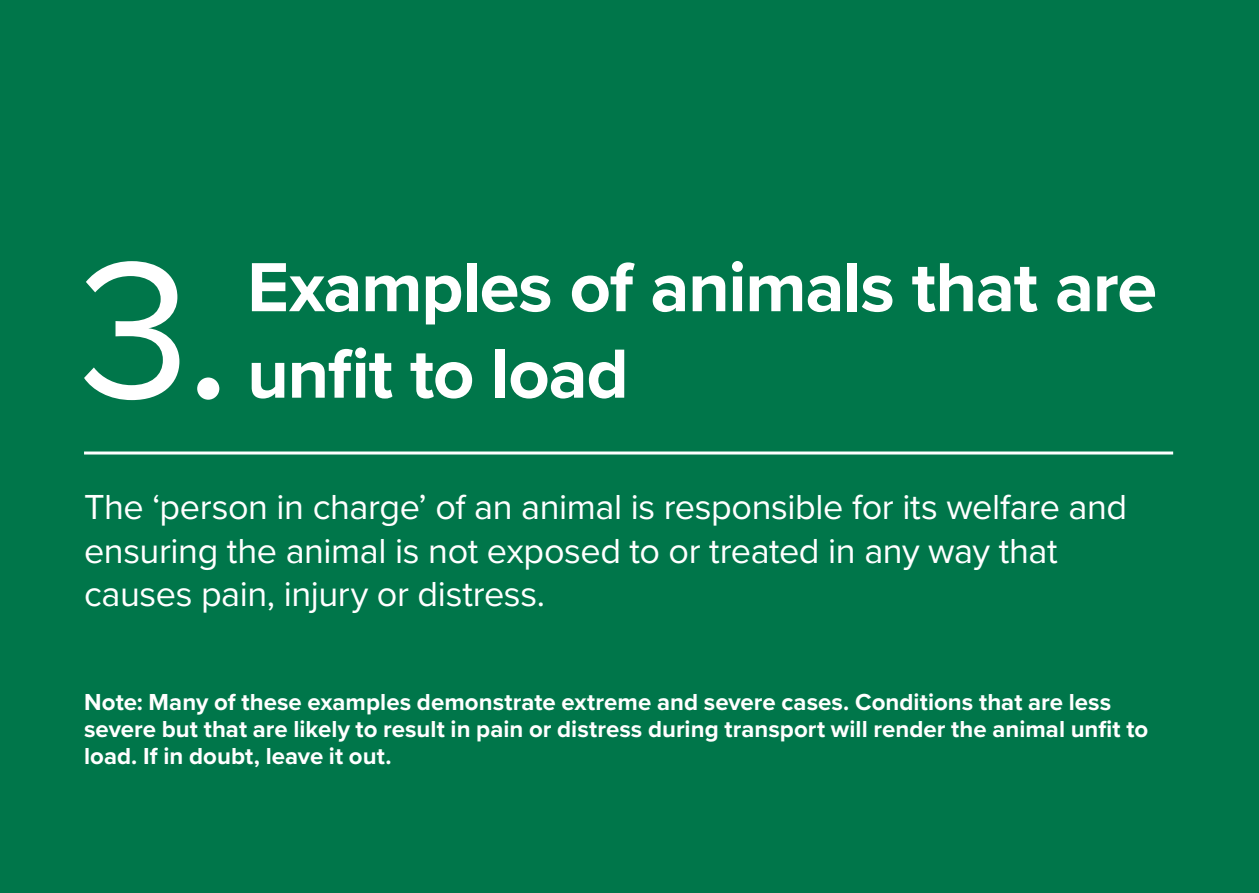
<style>
.page{position:relative;width:1259px;height:893px;background:#fff}
.page>*{position:absolute;margin:0;border:0;box-sizing:border-box;transform-origin:0 0}
.t1{font:201.6px "Proxima Nova";color:#fff}
.t2{font:700 72px/86.4px "Proxima Nova";letter-spacing:-.015em;color:#fff}
.t3{font:36px/43.2px "Proxima Nova";letter-spacing:-.01em;color:#fff}
.t4{font:700 24px/27px "Proxima Nova";color:#fff}
</style>
<div class="page">
<div style="left:0;top:0;width:1258px;height:892px;background:#00764a"></div>
<hr style="left:84px;top:451px;width:1089px;height:3px;background:#fff">
<h1 class="t1" style="left:78px;top:180px;width:155px">3.</h1>
<h2 class="t2" style="left:247px;top:246px;width:911px">Examples of animals that are unfit to load</h2>
<h3 class="t3" style="left:84px;top:484px;width:1044px">The ‘person in charge’ of an animal is responsible for its welfare and ensuring the animal is not exposed to or treated in any way that causes pain, injury or distress.</h3>
<p class="t4" style="left:84px;top:689px;width:1065px">Note: Many of these examples demonstrate extreme and severe cases. Conditions that are less severe but that are likely to result in pain or distress during transport will render the animal unfit to load. If in doubt, leave it out.</p>
</div>
